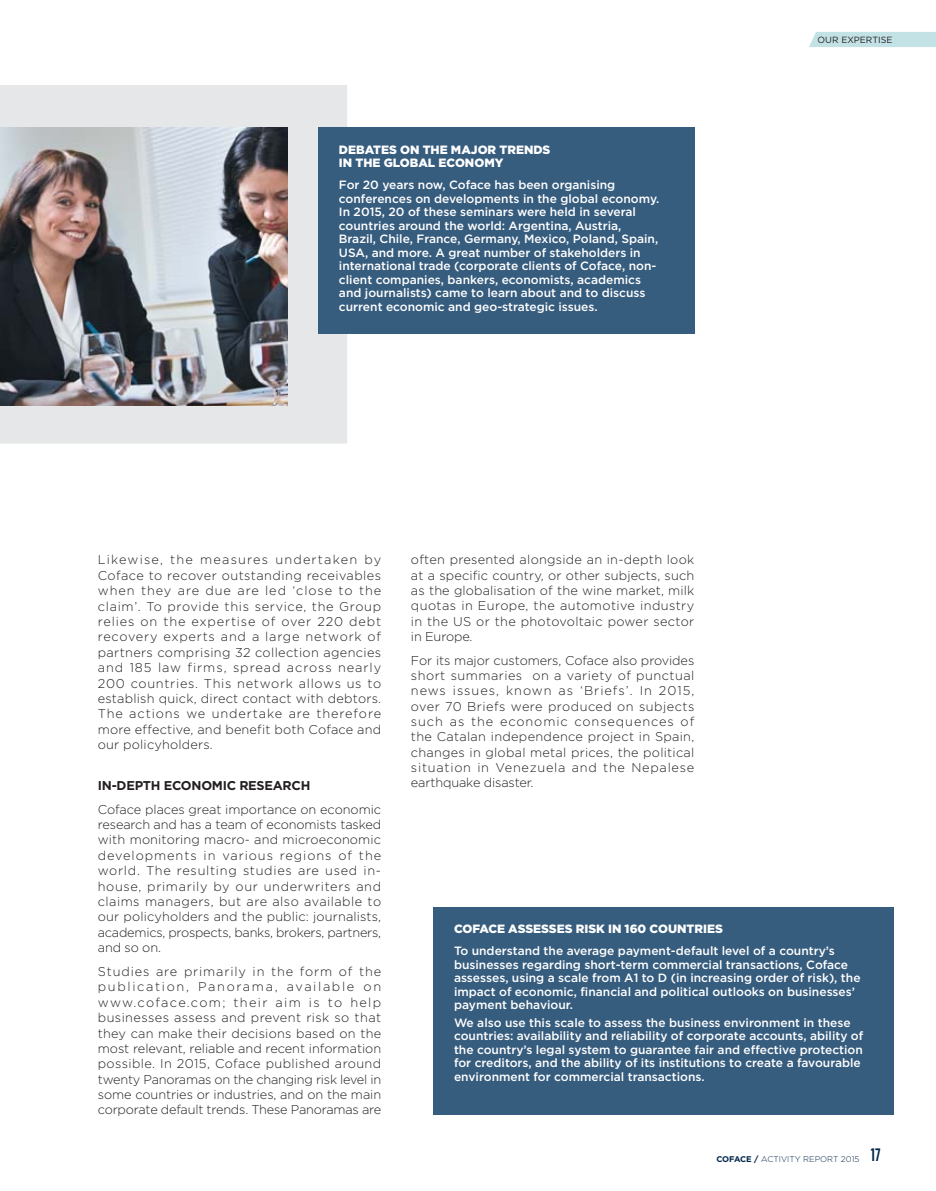
<style>
.page{position:relative;width:936px;height:1191px;background:#fff}
.page>*{position:absolute;margin:0;border:0;box-sizing:border-box;transform-origin:0 0}
.t1{font:300 12.75px/15.5px "Gotham";letter-spacing:-.005em;color:#231f20;text-align:justify}
.t2{font:700 12.75px "Gotham";letter-spacing:-.02em;color:#231f20}
.t3{font:500 12px/13.5px "Gotham";color:#fff}
.t4{font:900 12px/13.5px "Gotham";color:#fff}
.t5{font:9px "Gotham";color:#231f20}
.t6{font:300 8.25px "Gotham";color:#02264b}
.s1{font-weight:700}
.s2{font-family:"Gotham Condensed";font-weight:500;font-size:18px}
</style>
<div class="page">
<div style="left:0;top:85px;width:347px;height:358px;background:#e6e7e8"></div>
<img style="left:0;top:128px;width:287px;height:277px">
<div style="left:318px;top:128px;width:376px;height:206px;background:#365c7e"></div>
<div style="left:433px;top:906px;width:460px;height:208px;background:#365c7e"></div>
<div style="left:809px;top:32px;width:126px;height:15px;background:#c3e2e5"></div>
<p class="t4" style="left:339px;top:143px;width:213px">DEBATES ON THE MAJOR TRENDS<br>IN THE GLOBAL ECONOMY</p>
<p class="t3" style="left:339px;top:179px;width:322px">For 20 years now, Coface has been organising conferences on developments in the global economy.<br>In 2015, 20 of these seminars were held in several countries around the world: Argentina, Austria, Brazil, Chile, France, Germany, Mexico, Poland, Spain, USA, and more. A great number of stakeholders in international trade (corporate clients of Coface, non&shy;client companies, bankers, economists, academics and journalists) came to learn about and to discuss current economic and geo-strategic issues.</p>
<p class="t5" style="left:817px;top:36px;width:76px">OUR EXPERTISE</p>
<p class="t1" style="left:98px;top:553px;width:285px">Likewise, the measures undertaken by Coface to recover outstanding receivables when they are due are led ‘close to the claim’. To provide this service, the Group relies on the expertise of over 220 debt recovery experts and a large network of partners comprising 32 collection agencies and 185 law firms, spread across nearly 200 countries. This network allows us to establish quick, direct contact with debtors.<br>The actions we undertake are therefore more effective, and benefit both Coface and our policyholders.</p>
<p class="t2" style="left:98px;top:780px;width:214px">IN-DEPTH ECONOMIC RESEARCH</p>
<p class="t1" style="left:98px;top:802px;width:285px">Coface places great importance on economic research and has a team of economists tasked with monitoring macro- and microeconomic developments in various regions of the world. The resulting studies are used in&shy;house, primarily by our underwriters and claims managers, but are also available to our policyholders and the public: journalists, academics, prospects, banks, brokers, partners, and so on.</p>
<p class="t1" style="left:98px;top:965px;width:285px">Studies are primarily in the form of the publication, Panorama, available on www.coface.com; their aim is to help businesses assess and prevent risk so that they can make their decisions based on the most relevant, reliable and recent information possible. In 2015, Coface published around twenty Panoramas on the changing risk level in some countries or industries, and on the main corporate default trends. These Panoramas are</p>
<p class="t1" style="left:411px;top:553px;width:285px">often presented alongside an in-depth look at a specific country, or other subjects, such as the globalisation of the wine market, milk quotas in Europe, the automotive industry in the US or the photovoltaic power sector in Europe.</p>
<p class="t1" style="left:411px;top:654px;width:285px">For its major customers, Coface also provides short summaries on a variety of punctual news issues, known as ‘Briefs’. In 2015, over 70 Briefs were produced on subjects such as the economic consequences of the Catalan independence project in Spain, changes in global metal prices, the political situation in Venezuela and the Nepalese earthquake disaster.</p>
<p class="t4" style="left:454px;top:922px;width:270px">COFACE ASSESSES RISK IN 160 COUNTRIES</p>
<p class="t3" style="left:454px;top:944px;width:408px">To understand the average payment-default level of a country’s businesses regarding short-term commercial transactions, Coface assesses, using a scale from A1 to D (in increasing order of risk), the impact of economic, financial and political outlooks on businesses’ payment behaviour.</p>
<p class="t3" style="left:454px;top:1016px;width:411px">We also use this scale to assess the business environment in these countries: availability and reliability of corporate accounts, ability of the country’s legal system to guarantee fair and effective protection for creditors, and the ability of its institutions to create a favourable environment for commercial transactions.</p>
<p class="t6" style="left:716px;top:1156px;width:166px"><span class="s1">COFACE /</span> ACTIVITY REPORT 2015 <span class="s2">17</span></p>
</div>
